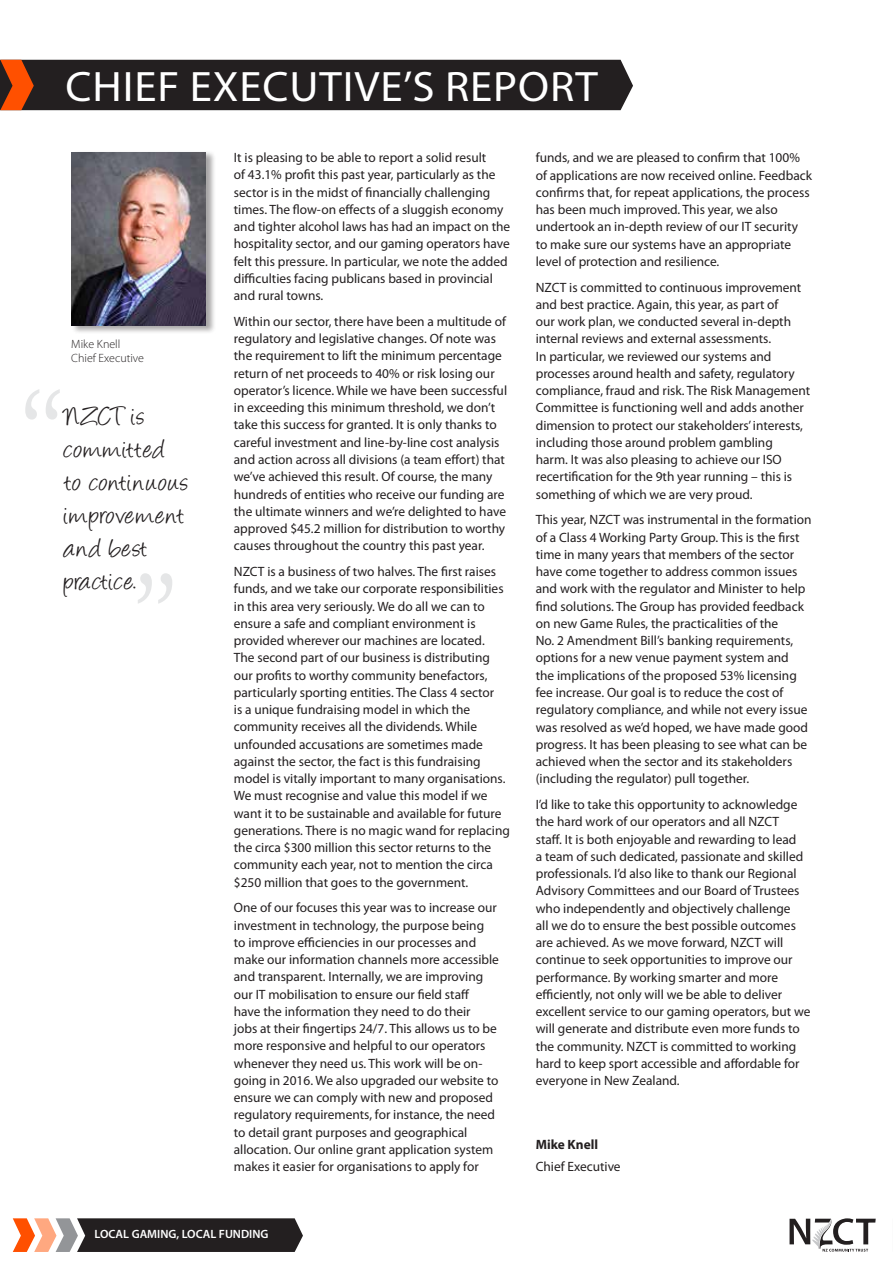
<style>
.page{position:relative;width:893px;height:1263px;background:#fff}
.page>*{position:absolute;margin:0;border:0;box-sizing:border-box;transform-origin:0 0}
.t1{font:42.75px "Myriad Pro";letter-spacing:.02em;color:#fff;scale:1.05 1}
.t2{font:30px/33px "Angelina";letter-spacing:.035em;color:#231f20}
.t3{font:13.5px/17.2px "Myriad Pro";color:#231f20}
.t4{font:700 13.5px "Myriad Pro";color:#231f20}
.t5{font:600 12px "Myriad Pro";color:#fff}
.t6{font:300 12px/14.4px "Myriad Pro";color:#231f20}
</style>
<div class="page">
<svg style="left:13px;top:1218px;width:290px;height:34px;background:#564642"></svg>
<svg style="left:789px;top:1218px;width:87px;height:33px"></svg>
<div style="left:72px;top:151px;width:144px;height:183px;background:#231f20;opacity:.4"></div>
<img style="left:71px;top:152px;width:134px;height:174px">
<svg style="left:25px;top:389px;width:35px;height:31px"></svg>
<svg style="left:138px;top:573px;width:34px;height:31px"></svg>
<div style="left:0;top:60px;width:633px;height:50px;background:#231f20"></div>
<h1 class="t1" style="left:66px;top:63px;width:508px">CHIEF EXECUTIVE’S REPORT</h1>
<p class="t6" style="left:71px;top:337px;width:74px">Mike Knell<br>Chief Executive</p>
<h2 class="t2" style="left:64px;top:403px;width:126px">NZCT is committed to continuous improvement and best practice.</h2>
<p class="t3" style="left:234px;top:149px;width:278px">It is pleasing to be able to report a solid result<br>of 43.1% profit this past year, particularly as the sector is in the midst of financially challenging times. The flow-on effects of a sluggish economy and tighter alcohol laws has had an impact on the hospitality sector, and our gaming operators have felt this pressure. In particular, we note the added difficulties facing publicans based in provincial and rural towns.</p>
<p class="t3" style="left:234px;top:313px;width:275px">Within our sector, there have been a multitude of regulatory and legislative changes. Of note was the requirement to lift the minimum percentage return of net proceeds to 40% or risk losing our operator’s licence. While we have been successful in exceeding this minimum threshold, we don’t take this success for granted. It is only thanks to careful investment and line-by-line cost analysis and action across all divisions (a team effort) that we’ve achieved this result. Of course, the many hundreds of entities who receive our funding are the ultimate winners and we’re delighted to have approved $45.2 million for distribution to worthy causes throughout the country this past year.</p>
<p class="t3" style="left:234px;top:563px;width:278px">NZCT is a business of two halves. The first raises funds, and we take our corporate responsibilities in this area very seriously. We do all we can to ensure a safe and compliant environment is provided wherever our machines are located.<br>The second part of our business is distributing our profits to worthy community benefactors, particularly sporting entities. The Class 4 sector<br>is a unique fundraising model in which the community receives all the dividends. While unfounded accusations are sometimes made against the sector, the fact is this fundraising model is vitally important to many organisations.<br>We must recognise and value this model if we want it to be sustainable and available for future generations. There is no magic wand for replacing the circa $300 million this sector returns to the community each year, not to mention the circa $250 million that goes to the government.</p>
<p class="t3" style="left:234px;top:899px;width:267px">One of our focuses this year was to increase our investment in technology, the purpose being to improve efficiencies in our processes and make our information channels more accessible and transparent. Internally, we are improving our IT mobilisation to ensure our field staff have the information they need to do their<br>jobs at their fingertips 24/7. This allows us to be more responsive and helpful to our operators whenever they need us. This work will be on&shy;going in 2016. We also upgraded our website to ensure we can comply with new and proposed regulatory requirements, for instance, the need to detail grant purposes and geographical allocation. Our online grant application system makes it easier for organisations to apply for</p>
<p class="t5" style="left:95px;top:1227px;width:175px">LOCAL GAMING, LOCAL FUNDING</p>
<p class="t3" style="left:536px;top:149px;width:278px">funds, and we are pleased to confirm that 100% of applications are now received online. Feedback confirms that, for repeat applications, the process has been much improved. This year, we also undertook an in-depth review of our IT security to make sure our systems have an appropriate level of protection and resilience.</p>
<p class="t3" style="left:536px;top:279px;width:276px">NZCT is committed to continuous improvement and best practice. Again, this year, as part of<br>our work plan, we conducted several in-depth internal reviews and external assessments.<br>In particular, we reviewed our systems and processes around health and safety, regulatory compliance, fraud and risk. The Risk Management Committee is functioning well and adds another dimension to protect our stakeholders’ interests, including those around problem gambling<br>harm. It was also pleasing to achieve our ISO recertification for the 9th year running – this is something of which we are very proud.</p>
<p class="t3" style="left:536px;top:511px;width:277px">This year, NZCT was instrumental in the formation of a Class 4 Working Party Group. This is the first time in many years that members of the sector have come together to address common issues and work with the regulator and Minister to help find solutions. The Group has provided feedback on new Game Rules, the practicalities of the<br>No. 2 Amendment Bill’s banking requirements, options for a new venue payment system and<br>the implications of the proposed 53% licensing fee increase. Our goal is to reduce the cost of regulatory compliance, and while not every issue was resolved as we’d hoped, we have made good progress. It has been pleasing to see what can be achieved when the sector and its stakeholders (including the regulator) pull together.</p>
<p class="t3" style="left:536px;top:796px;width:276px">I’d like to take this opportunity to acknowledge the hard work of our operators and all NZCT<br>staff. It is both enjoyable and rewarding to lead<br>a team of such dedicated, passionate and skilled professionals. I’d also like to thank our Regional Advisory Committees and our Board of Trustees who independently and objectively challenge<br>all we do to ensure the best possible outcomes are achieved. As we move forward, NZCT will continue to seek opportunities to improve our performance. By working smarter and more efficiently, not only will we be able to deliver excellent service to our gaming operators, but we will generate and distribute even more funds to the community. NZCT is committed to working hard to keep sport accessible and affordable for everyone in New Zealand.</p>
<p class="t4" style="left:536px;top:1137px;width:64px">Mike Knell</p>
<p class="t3" style="left:536px;top:1158px;width:86px">Chief Executive</p>
</div>
